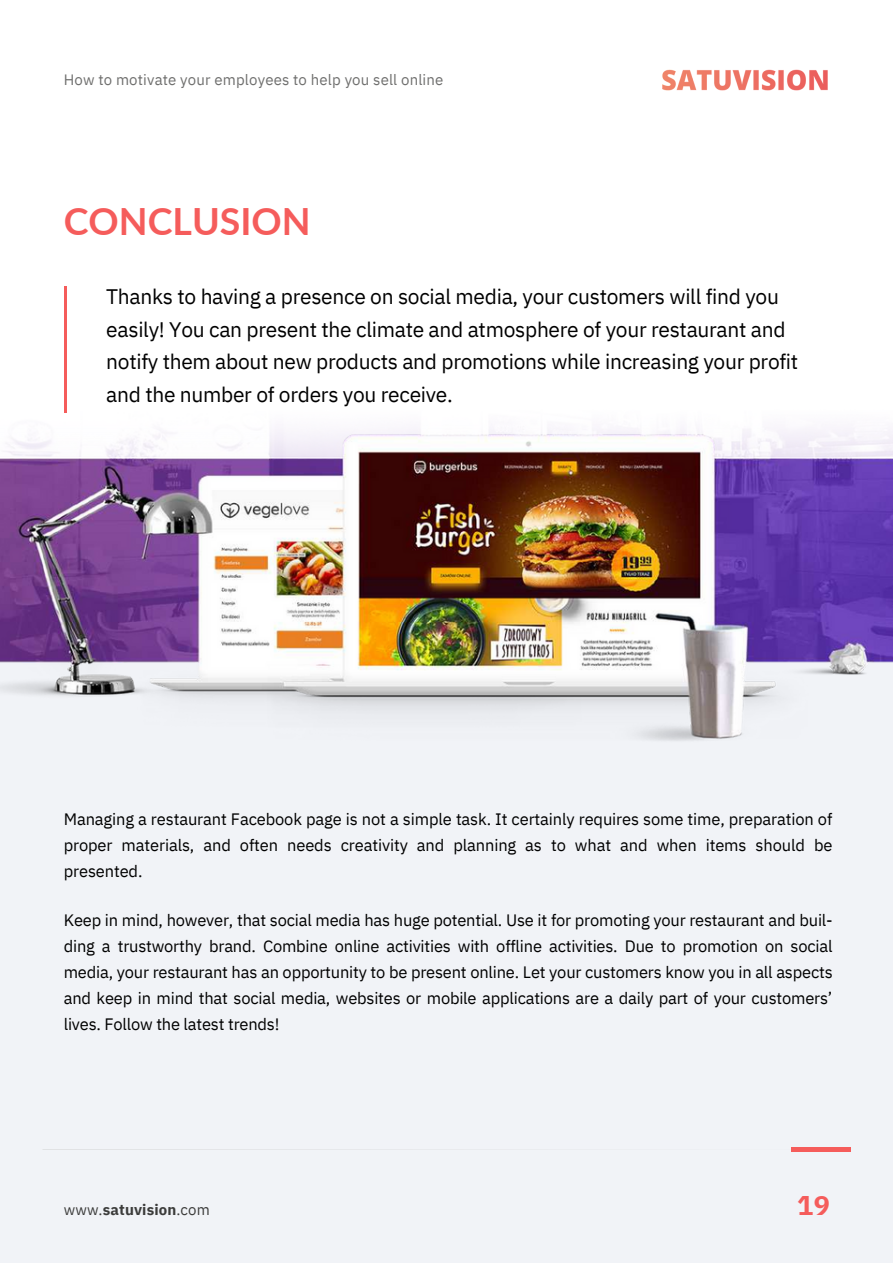
<style>
.page{position:relative;width:893px;height:1264px;background:#fff}
.page>*{position:absolute;margin:0;border:0;box-sizing:border-box;transform-origin:0 0}
.t1{font:700 37.5px "Lato";color:#f55c5b}
.t2{font:700 27px "IBM Plex Sans";color:#f55c5b}
.t3{font:21px/32.5px "IBM Plex Sans";letter-spacing:-.015em;color:#000}
.t4{font:16.5px/25.8px "IBM Plex Sans";letter-spacing:-.01em;color:#000;text-align:justify}
.t5{font:15px "IBM Plex Sans";letter-spacing:.01em;color:#6f6f6e}
.t6{font:700 15px "IBM Plex Sans";letter-spacing:.01em;color:#3c3c3b}
.s1{font-weight:400}
</style>
<div class="page">
<div style="left:0;top:635px;width:892px;height:627px;background:#f1f3f7"></div>
<img style="left:0;top:286px;width:892px;height:866px">
<hr style="left:42px;top:1149px;width:808px;height:1px;background:#c6c6c5">
<hr style="left:791px;top:1147px;width:59px;height:4px;background:#f55c5b">
<img style="left:662px;top:69px;width:166px;height:22px">
<p class="t5" style="left:64px;top:70px;width:381px">How to motivate your employees to help you sell online</p>
<p class="t1" style="left:64px;top:197px;width:248px">CONCLUSION</p>
<p class="t3" style="left:106px;top:280px;width:693px">Thanks to having a presence on social media, your customers will find you easily! You can present the climate and atmosphere of your restaurant and notify them about new products and promotions while increasing your profit and the number of orders you receive.</p>
<p class="t4" style="left:64px;top:806px;width:770px">Managing a restaurant Facebook page is not a simple task. It certainly requires some time, preparation of proper materials, and often needs creativity and planning as to what and when items should be presented.</p>
<p class="t4" style="left:64px;top:907px;width:770px">Keep in mind, however, that social media has huge potential. Use it for promoting your restaurant and buil&shy;ding a trustworthy brand. Combine online activities with offline activities. Due to promotion on social media, your restaurant has an opportunity to be present online. Let your customers know you in all aspects and keep in mind that social media, websites or mobile applications are a daily part of your customers’ lives. Follow the latest trends!</p>
<p class="t6" style="left:64px;top:1199px;width:147px"><span class="s1">www.</span>satuvision<span class="s1">.com</span></p>
<p class="t2" style="left:797px;top:1187px;width:34px">19</p>
</div>
